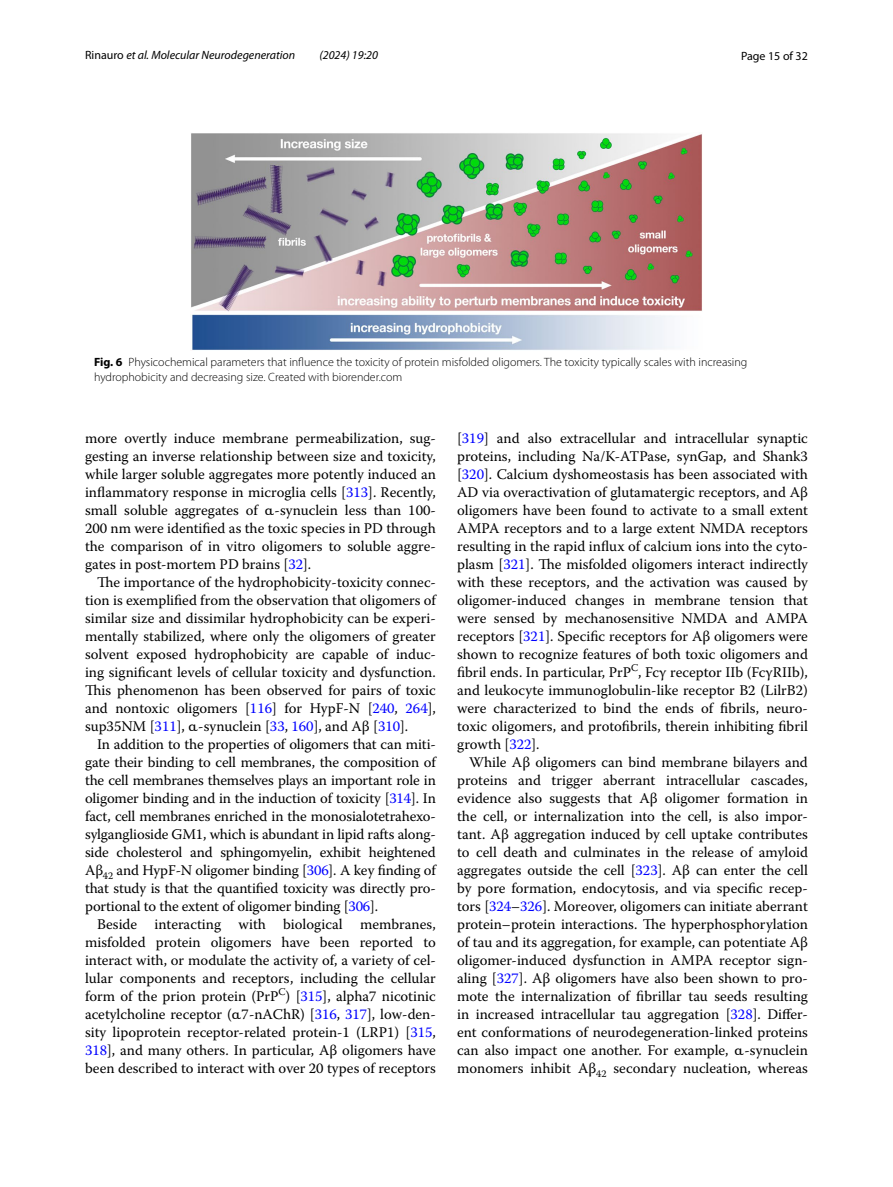
<style>
.page{position:relative;width:893px;height:1187px;background:#fff}
.page>*{position:absolute;margin:0;border:0;box-sizing:border-box;transform-origin:0 0}
.t1{font:14.7px/18px "Warnock Pro";color:#000;text-align:justify}
.t2{font:300 12px/15px "Myriad Pro";color:#000}
.t3{font:italic 12px "Myriad Pro";color:#000}
.t4{font:12px "Myriad Pro";color:#000}
.s1{font-style:normal}
.s2{font-weight:700}
.s3{color:#00f}
.s4{font-family:"Code 2000"}
</style>
<div class="page">
<img style="left:191px;top:133px;width:511px;height:217px">
<p class="t3" style="left:85px;top:48px;width:212px"><span class="s1">Rinauro</span> et al. Molecular Neurodegeneration</p>
<p class="t3" style="left:319px;top:48px;width:60px">(2024) 19:20</p>
<p class="t4" style="left:741px;top:48px;width:68px">Page 15 of 32</p>
<p class="t2" style="left:94px;top:355px;width:655px"><span class="s2">Fig. 6</span> Physicochemical parameters that influence the toxicity of protein misfolded oligomers. The toxicity typically scales with increasing hydrophobicity and decreasing size. Created with biorender.com</p>
<p class="t1" style="left:85px;top:428px;width:352px">more overtly induce membrane permeabilization, sug&shy;gesting an inverse relationship between size and toxicity, while larger soluble aggregates more potently induced an inflammatory response in microglia cells [<span class="s3">313</span>]. Recently, small soluble aggregates of <span class="s4">⍺</span>-synuclein less than 100- 200 nm were identified as the toxic species in PD through the comparison of in vitro oligomers to soluble aggre&shy;gates in post-mortem PD brains [<span class="s3">32</span>].</p>
<p class="t1" style="left:85px;top:572px;width:352px;text-indent:12px">The importance of the hydrophobicity-toxicity connec&shy;tion is exemplified from the observation that oligomers of similar size and dissimilar hydrophobicity can be experi&shy;mentally stabilized, where only the oligomers of greater solvent exposed hydrophobicity are capable of induc&shy;ing significant levels of cellular toxicity and dysfunction.<br>This phenomenon has been observed for pairs of toxic and nontoxic oligomers [<span class="s3">116</span>] for HypF-N [<span class="s3">240</span>, <span class="s3">264</span>], sup35NM [<span class="s3">311</span>], <span class="s4">⍺</span>-synuclein [<span class="s3">33</span>, <span class="s3">160</span>], and Aβ [<span class="s3">310</span>].</p>
<p class="t1" style="left:85px;top:734px;width:352px;text-indent:12px">In addition to the properties of oligomers that can miti&shy;gate their binding to cell membranes, the composition of the cell membranes themselves plays an important role in oligomer binding and in the induction of toxicity [<span class="s3">314</span>]. In fact, cell membranes enriched in the monosialotetrahexo&shy;sylganglioside GM1, which is abundant in lipid rafts along&shy;side cholesterol and sphingomyelin, exhibit heightened Aβ<sub>42</sub> and HypF-N oligomer binding [<span class="s3">306</span>]. A key finding of that study is that the quantified toxicity was directly pro&shy;portional to the extent of oligomer binding [<span class="s3">306</span>].</p>
<p class="t1" style="left:85px;top:914px;width:352px;text-indent:12px">Beside interacting with biological membranes, misfolded protein oligomers have been reported to interact with, or modulate the activity of, a variety of cel&shy;lular components and receptors, including the cellular form of the prion protein (PrP<sup>C</sup>) [<span class="s3">315</span>], alpha7 nicotinic acetylcholine receptor (<span class="s4">⍺</span>7-nAChR) [<span class="s3">316</span>, <span class="s3">317</span>], low-den&shy;sity lipoprotein receptor-related protein-1 (LRP1) [<span class="s3">315</span>, <span class="s3">318</span>], and many others. In particular, Aβ oligomers have been described to interact with over 20 types of receptors</p>
<p class="t1" style="left:457px;top:428px;width:352px">[<span class="s3">319</span>] and also extracellular and intracellular synaptic proteins, including Na/K-ATPase, synGap, and Shank3 [<span class="s3">320</span>]. Calcium dyshomeostasis has been associated with AD via overactivation of glutamatergic receptors, and Aβ oligomers have been found to activate to a small extent AMPA receptors and to a large extent NMDA receptors resulting in the rapid influx of calcium ions into the cyto&shy;plasm [<span class="s3">321</span>]. The misfolded oligomers interact indirectly with these receptors, and the activation was caused by oligomer-induced changes in membrane tension that were sensed by mechanosensitive NMDA and AMPA receptors [<span class="s3">321</span>]. Specific receptors for Aβ oligomers were shown to recognize features of both toxic oligomers and fibril ends. In particular, PrP<sup>C</sup>, Fcγ receptor IIb (FcγRIIb), and leukocyte immunoglobulin-like receptor B2 (LilrB2) were characterized to bind the ends of fibrils, neuro&shy;toxic oligomers, and protofibrils, therein inhibiting fibril growth [<span class="s3">322</span>].</p>
<p class="t1" style="left:457px;top:752px;width:352px;text-indent:12px">While Aβ oligomers can bind membrane bilayers and proteins and trigger aberrant intracellular cascades, evidence also suggests that Aβ oligomer formation in the cell, or internalization into the cell, is also impor&shy;tant. Aβ aggregation induced by cell uptake contributes to cell death and culminates in the release of amyloid aggregates outside the cell [<span class="s3">323</span>]. Aβ can enter the cell by pore formation, endocytosis, and via specific recep&shy;tors [<span class="s3">324</span>–<span class="s3">326</span>]. Moreover, oligomers can initiate aberrant protein–protein interactions. The hyperphosphorylation of tau and its aggregation, for example, can potentiate Aβ oligomer-induced dysfunction in AMPA receptor sign&shy;aling [<span class="s3">327</span>]. Aβ oligomers have also been shown to pro&shy;mote the internalization of fibrillar tau seeds resulting in increased intracellular tau aggregation [<span class="s3">328</span>]. Differ&shy;ent conformations of neurodegeneration-linked proteins can also impact one another. For example, <span class="s4">⍺</span>-synuclein monomers inhibit Aβ<sub>42</sub> secondary nucleation, whereas</p>
</div>
